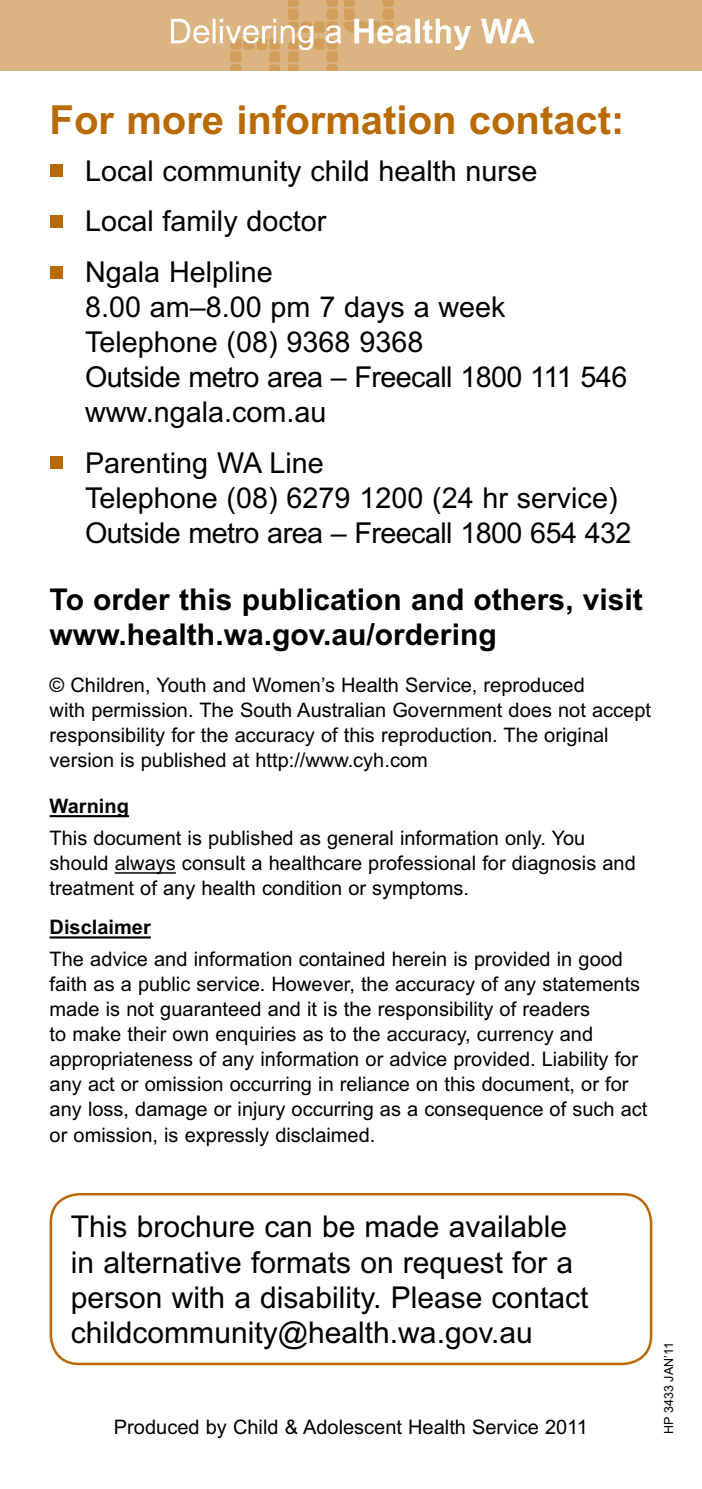
<style>
.page{position:relative;width:702px;height:1489px;background:#fff}
.page>*{position:absolute;margin:0;border:0;box-sizing:border-box;transform-origin:0 0}
.t1{font:700 40px "Arial";color:#b86a05}
.t2{font:30px/35px "Arial";color:#000}
.t3{font:700 30px/35px "Arial";color:#000}
.t4{font:28.75px/35px "Arial";color:#000}
.t5{font:20px/25px "Arial";color:#000}
.t6{font:700 20px "Arial";color:#000}
.t7{font:12.5px "Arial";color:#000}
</style>
<div class="page">
<div style="left:0;top:0;width:702px;height:71px;background:#dcb482"></div>
<img style="left:230px;top:0;width:108px;height:71px">
<img style="left:344px;top:0;width:50px;height:14px">
<img style="left:170px;top:14px;width:363px;height:36px">
<div style="left:50px;top:164px;width:12px;height:13px;background:#b86a05"></div>
<div style="left:50px;top:215px;width:12px;height:13px;background:#b86a05"></div>
<div style="left:50px;top:266px;width:12px;height:12px;background:#b86a05"></div>
<div style="left:50px;top:456px;width:12px;height:13px;background:#b86a05"></div>
<hr style="left:50px;top:815px;width:79px;height:2px;background:#000">
<hr style="left:115px;top:872px;width:61px;height:1px;background:#000">
<hr style="left:50px;top:936px;width:101px;height:2px;background:#000">
<div style="left:50px;top:1192px;width:602px;height:172px;border:2px solid #b86a05;border-radius:28px"></div>
<h1 class="t1" style="left:50px;top:97px;width:576px">For more information contact:</h1>
<h3 class="t4" style="left:85px;top:145px;width:454px;line-height:50.8px">Local community child health nurse<br>Local family doctor<br>Ngala Helpline</h3>
<h3 class="t4" style="left:85px;top:290px;width:543px">8.00 am–8.00 pm 7 days a week<br>Telephone (08) 9368 9368<br>Outside metro area – Freecall 1800 111 546 www.ngala.com.au</h3>
<h3 class="t4" style="left:85px;top:445px;width:548px">Parenting WA Line<br>Telephone (08) 6279 1200 (24 hr service)<br>Outside metro area – Freecall 1800 654 432</h3>
<h2 class="t3" style="left:50px;top:582px;width:594px">To order this publication and others, visit www.health.wa.gov.au/ordering</h2>
<p class="t5" style="left:50px;top:672px;width:603px">© Children, Youth and Women’s Health Service, reproduced<br>with permission. The South Australian Government does not accept responsibility for the accuracy of this reproduction. The original version is published at http://www.cyh.com</p>
<p class="t6" style="left:50px;top:794px;width:81px">Warning</p>
<p class="t5" style="left:50px;top:825px;width:587px">This document is published as general information only. You should always consult a healthcare professional for diagnosis and treatment of any health condition or symptoms.</p>
<p class="t6" style="left:50px;top:916px;width:103px">Disclaimer</p>
<p class="t5" style="left:50px;top:946px;width:599px">The advice and information contained herein is provided in good faith as a public service. However, the accuracy of any statements made is not guaranteed and it is the responsibility of readers<br>to make their own enquiries as to the accuracy, currency and appropriateness of any information or advice provided. Liability for any act or omission occurring in reliance on this document, or for any loss, damage or injury occurring as a consequence of such act or omission, is expressly disclaimed.</p>
<h2 class="t2" style="left:71px;top:1209px;width:519px">This brochure can be made available in alternative formats on request for a person with a disability. Please contact childcommunity@health.wa.gov.au</h2>
<p class="t5" style="left:114px;top:1414px;width:475px">Produced by Child &amp; Adolescent Health Service 2011</p>
<p class="t7" style="left:661px;top:1433px;width:93px;rotate:-90deg">HP 3433 JAN’11</p>
</div>
